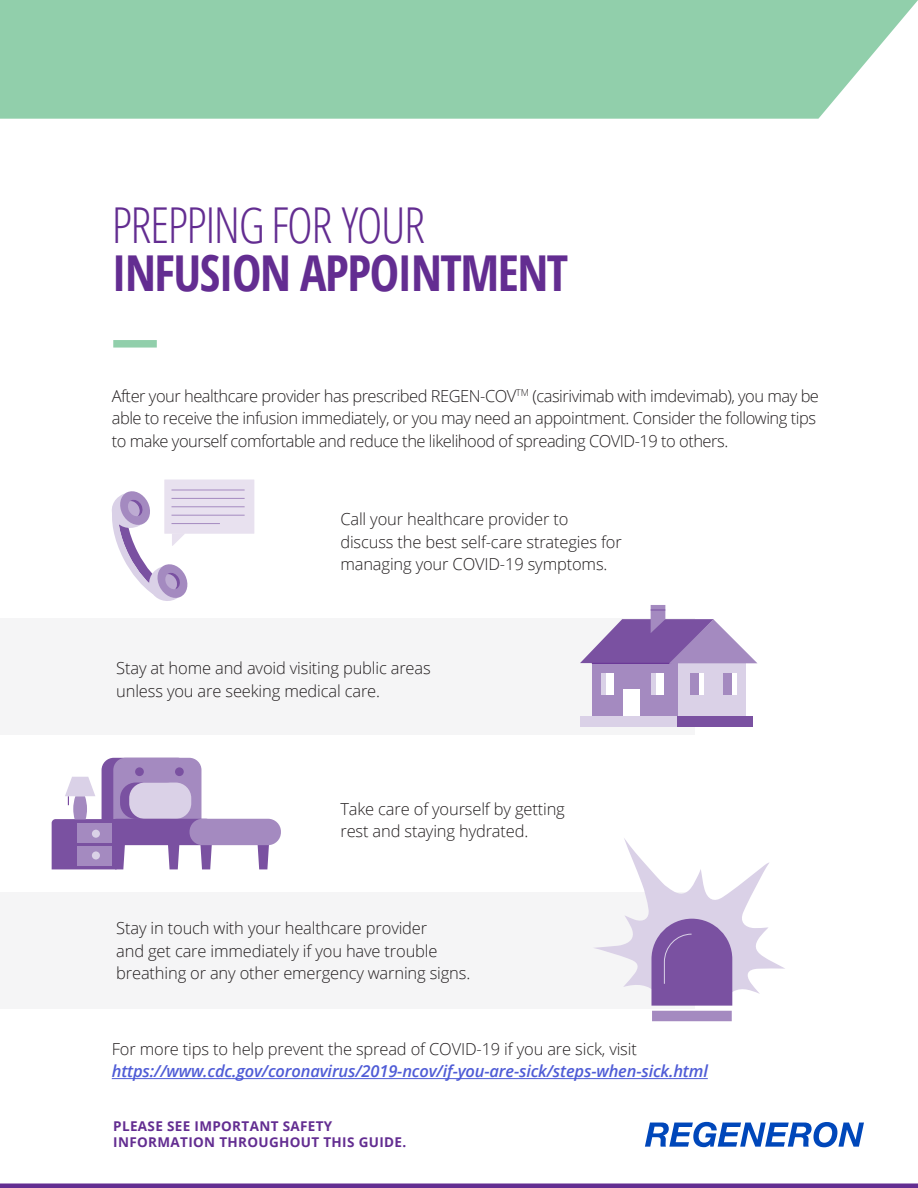
<style>
.page{position:relative;width:918px;height:1188px;background:#fff}
.page>*{position:absolute;margin:0;border:0;box-sizing:border-box;transform-origin:0 0}
.t1{font:700 49.5px/48px "Open Sans Condensed";letter-spacing:-.03em;color:#632d91}
.t2{font:300 16.5px/22.5px "Open Sans";letter-spacing:-.01em;color:#231f20}
.t3{font:300 16.5px/22.5px "Open Sans";letter-spacing:-.03em;color:#231f20}
.t4{font:italic 600 16.5px/22.5px "Open Sans";letter-spacing:-.01em;color:#4f5cd6}
.t5{font:700 13.5px/16.5px "Open Sans";letter-spacing:.025em;color:#632d91}
.s1{font-weight:300}
.s2{font-weight:300;font-style:normal;color:#231f20}
</style>
<div class="page">
<div style="left:0;top:619px;width:694px;height:116px;background:#f5f5f6"></div>
<div style="left:0;top:892px;width:694px;height:116px;background:#f5f5f6"></div>
<hr style="left:0;top:1184px;width:918px;height:4px;background:#632d91">
<svg style="left:645px;top:1122px;width:219px;height:25px"></svg>
<div style="left:113px;top:340px;width:44px;height:8px;background:#91cfab"></div>
<div style="left:164px;top:480px;width:90px;height:54px;background:#e8e1ef"></div>
<svg style="left:112px;top:489px;width:77px;height:112px"></svg>
<hr style="left:172px;top:490px;width:73px;height:1px;background:#a48ac0">
<hr style="left:172px;top:498px;width:73px;height:1px;background:#a48ac0">
<hr style="left:172px;top:506px;width:73px;height:1px;background:#a48ac0">
<hr style="left:172px;top:515px;width:73px;height:1px;background:#a48ac0">
<hr style="left:172px;top:523px;width:48px;height:1px;background:#a48ac0">
<div style="left:674px;top:662px;width:72px;height:54px;background:#dad1e7"></div>
<div style="left:592px;top:655px;width:85px;height:61px;background:#a48ac0"></div>
<div style="left:580px;top:716px;width:98px;height:10px;background:#dad1e7"></div>
<div style="left:677px;top:716px;width:76px;height:10px;background:#7a51a1"></div>
<div style="left:623px;top:689px;width:17px;height:27px;background:#fff"></div>
<div style="left:601px;top:674px;width:12px;height:21px;background:#fff"></div>
<hr style="left:601px;top:674px;width:4px;height:21px;background:#dad1e7">
<div style="left:651px;top:674px;width:13px;height:21px;background:#fff"></div>
<div style="left:690px;top:674px;width:13px;height:21px;background:#a48ac0"></div>
<div style="left:723px;top:674px;width:13px;height:21px;background:#a48ac0"></div>
<hr style="left:592px;top:663px;width:77px;height:1px;background:#632d91">
<svg style="left:580px;top:605px;width:177px;height:58px"></svg>
<div style="left:651px;top:674px;width:5px;height:21px;background:#dad1e7"></div>
<hr style="left:699px;top:674px;width:4px;height:21px;background:#fff">
<hr style="left:732px;top:674px;width:4px;height:21px;background:#fff">
<svg style="left:200px;top:845px;width:12px;height:24px"></svg>
<svg style="left:257px;top:845px;width:12px;height:24px"></svg>
<div style="left:102px;top:758px;width:88px;height:84px;background:#7a51a1;border-radius:12px"></div>
<div style="left:113px;top:758px;width:88px;height:84px;background:#a48ac0;border-radius:12px"></div>
<div style="left:120px;top:783px;width:62px;height:36px;background:#7a51a1;border-radius:16px"></div>
<div style="left:129px;top:783px;width:62px;height:36px;background:#dad1e7;border-radius:16px"></div>
<div style="left:105px;top:819px;width:113px;height:26px;background:#7a51a1;border-radius:12px"></div>
<div style="left:190px;top:819px;width:91px;height:26px;background:#a48ac0;border-radius:13px"></div>
<div style="left:135px;top:767px;width:9px;height:9px;background:#7a51a1;border-radius:50%"></div>
<div style="left:175px;top:767px;width:9px;height:9px;background:#7a51a1;border-radius:50%"></div>
<svg style="left:168px;top:845px;width:12px;height:24px"></svg>
<svg style="left:52px;top:777px;width:73px;height:92px"></svg>
<div style="left:652px;top:1011px;width:80px;height:10px;background:#a48ac0"></div>
<svg style="left:594px;top:838px;width:191px;height:168px"></svg>
<hr style="left:112px;top:1078px;width:596px;height:1px;background:#4f5cd6">
<div style="left:0;top:0;width:918px;height:119px;background:#91cfab"></div>
<p class="t1" style="left:112px;top:200px;width:458px"><span class="s1">PREPPING FOR YOUR<br></span>INFUSION APPOINTMENT</p>
<p class="t3" style="left:112px;top:384px;width:709px">After your healthcare provider has prescribed REGEN-COV<sup>TM</sup> (casirivimab with imdevimab), you may be able to receive the infusion immediately, or you may need an appointment. Consider the following tips to make yourself comfortable and reduce the likelihood of spreading COVID-19 to others.</p>
<p class="t2" style="left:340px;top:507px;width:283px">Call your healthcare provider to discuss the best self-care strategies for managing your COVID-19 symptoms.</p>
<p class="t2" style="left:116px;top:656px;width:316px">Stay at home and avoid visiting public areas unless you are seeking medical care.</p>
<p class="t2" style="left:340px;top:797px;width:226px">Take care of yourself by getting rest and staying hydrated.</p>
<p class="t2" style="left:116px;top:916px;width:356px">Stay in touch with your healthcare provider<br>and get care immediately if you have trouble breathing or any other emergency warning signs.</p>
<p class="t4" style="left:112px;top:1037px;width:598px"><span class="s2">For more tips to help prevent the spread of COVID-19 if you are sick, visit </span>https://www.cdc.gov/coronavirus/2019-ncov/if-you-are-sick/steps-when-sick.html</p>
<p class="t5" style="left:113px;top:1117px;width:295px">PLEASE SEE IMPORTANT SAFETY<br>INFORMATION THROUGHOUT THIS GUIDE.</p>
</div>
